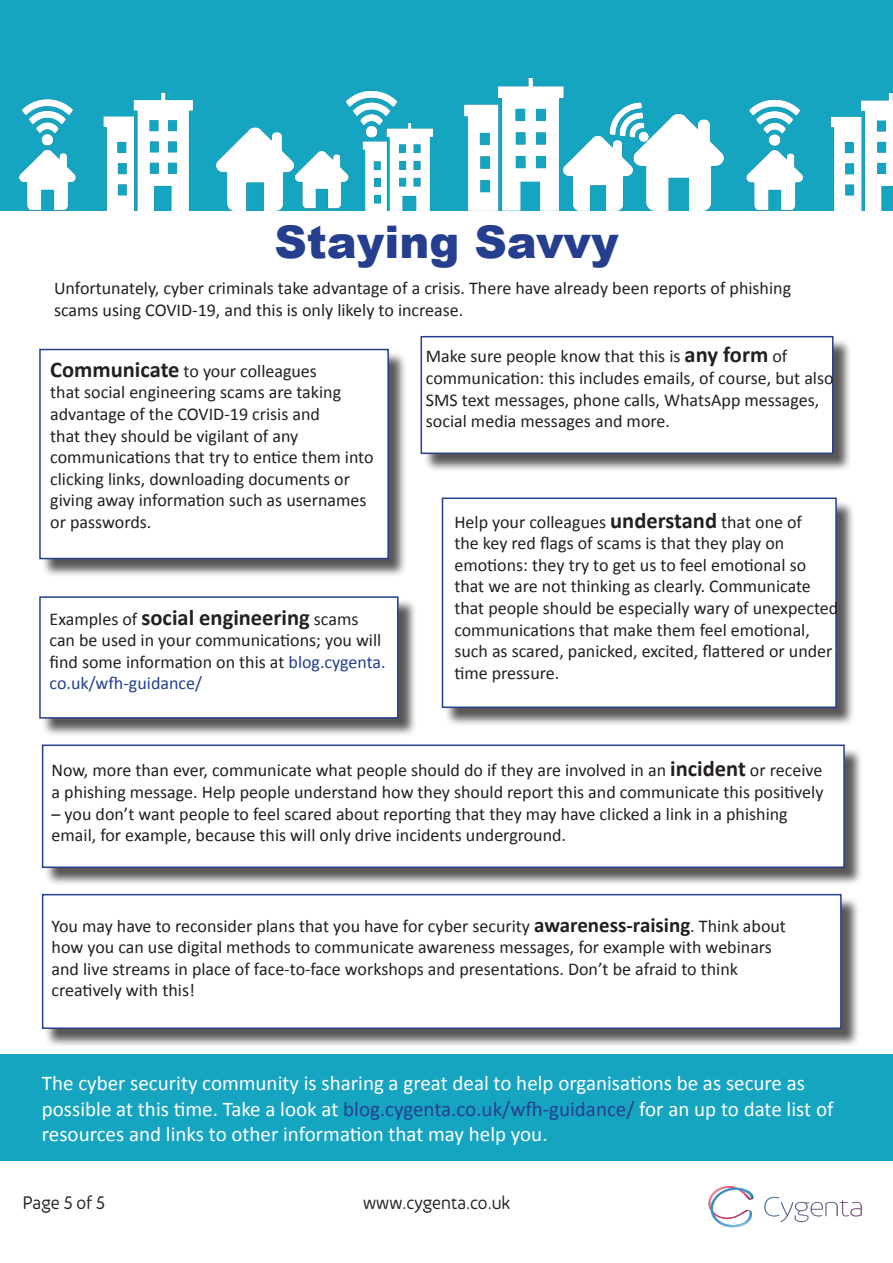
<style>
.page{position:relative;width:893px;height:1263px;background:#fff}
.page>*{position:absolute;margin:0;border:0;box-sizing:border-box;transform-origin:0 0}
.t1{font:900 45px "Arial";color:#253f8e}
.t2{font:700 22.5px "Calibri";color:#231f20}
.t3{font:21px/25.2px "Calibri";color:#fff}
.t4{font:18px/21.6px "Calibri";color:#231f20}
.t5{font:18px "Joy Sans";color:#231f20}
.s1{font-weight:700;font-size:22.5px}
.s2{font-weight:400;font-size:18px}
.s3{color:#253f8e}
.s4{font-weight:700;font-size:21px}
</style>
<div class="page">
<div style="left:0;top:1054px;width:893px;height:107px;background:#16a5c1"></div>
<div style="left:423px;top:338px;width:429px;height:135px;background:#231f20;opacity:.75"></div>
<div style="left:421px;top:336px;width:412px;height:118px;background:#fff;border:2px solid #253f8e"></div>
<div style="left:41px;top:351px;width:367px;height:227px;background:#231f20;opacity:.75"></div>
<div style="left:39px;top:349px;width:350px;height:210px;background:#fff;border:2px solid #253f8e"></div>
<div style="left:41px;top:599px;width:376px;height:138px;background:#231f20;opacity:.75"></div>
<div style="left:39px;top:596px;width:360px;height:123px;background:#fff;border:2px solid #253f8e"></div>
<div style="left:444px;top:500px;width:411px;height:227px;background:#231f20;opacity:.75"></div>
<div style="left:442px;top:497px;width:395px;height:211px;background:#fff;border:2px solid #253f8e"></div>
<div style="left:44px;top:747px;width:819px;height:140px;background:#231f20;opacity:.75"></div>
<div style="left:42px;top:744px;width:803px;height:124px;background:#fff;border:2px solid #253f8e"></div>
<div style="left:44px;top:896px;width:816px;height:151px;background:#231f20;opacity:.75"></div>
<div style="left:42px;top:894px;width:800px;height:135px;background:#fff;border:2px solid #253f8e"></div>
<div style="left:0;top:0;width:893px;height:210px;background:#16a5c1"></div>
<img style="left:19px;top:77px;width:695px;height:133px">
<img style="left:714px;top:92px;width:179px;height:118px">
<img style="left:708px;top:1186px;width:154px;height:42px">
<p class="t1" style="left:274px;top:209px;width:346px">Staying Savvy</p>
<p class="t4" style="left:54px;top:277px;width:739px">Unfortunately, cyber criminals take advantage of a crisis. There have already been reports of phishing scams using COVID-19, and this is only likely to increase.</p>
<p class="t4" style="left:50px;top:360px;width:325px"><span class="s1">Communicate</span> to your colleagues<br>that social engineering scams are taking advantage of the COVID-19 crisis and<br>that they should be vigilant of any communications that try to entice them into clicking links, downloading documents or giving away information such as usernames or passwords.</p>
<p class="t2" style="left:50px;top:601px;width:310px"><span class="s2">Examples of</span> social engineering <span class="s2">scams</span></p>
<p class="t4" style="left:50px;top:629px;width:338px">can be used in your communications; you will find some information on this at <span class="s3">blog.cygenta. co.uk/wfh-guidance/</span></p>
<p class="t4" style="left:426px;top:345px;width:409px">Make sure people know that this is <span class="s1">any form</span> of communication: this includes emails, of course, but also SMS text messages, phone calls, WhatsApp messages, social media messages and more.</p>
<p class="t4" style="left:454px;top:510px;width:385px">Help your colleagues <span class="s1">understand</span> that one of<br>the key red flags of scams is that they play on emotions: they try to get us to feel emotional so that we are not thinking as clearly. Communicate that people should be especially wary of unexpected communications that make them feel emotional, such as scared, panicked, excited, flattered or under time pressure.</p>
<p class="t4" style="left:52px;top:759px;width:773px">Now, more than ever, communicate what people should do if they are involved in an <span class="s1">incident</span> or receive a phishing message. Help people understand how they should report this and communicate this positively</p>
<p class="t4" style="left:52px;top:802px;width:738px">– you don’t want people to feel scared about reporting that they may have clicked a link in a phishing email, for example, because this will only drive incidents underground.</p>
<p class="t4" style="left:52px;top:914px;width:736px">You may have to reconsider plans that you have for cyber security <span class="s4">awareness-raising</span>. Think about how you can use digital methods to communicate awareness messages, for example with webinars and live streams in place of face-to-face workshops and presentations. Don’t be afraid to think creatively with this!</p>
<p class="t3" style="left:42px;top:1070px;width:793px">The cyber security community is sharing a great deal to help organisations be as secure as possible at this time. Take a look at <span class="s3">blog.cygenta.co.uk/wfh-guidance/</span> for an up to date list of resources and links to other information that may help you.</p>
<p class="t5" style="left:23px;top:1192px;width:84px">Page 5 of 5</p>
<p class="t5" style="left:363px;top:1192px;width:149px">www.cygenta.co.uk</p>
</div>
